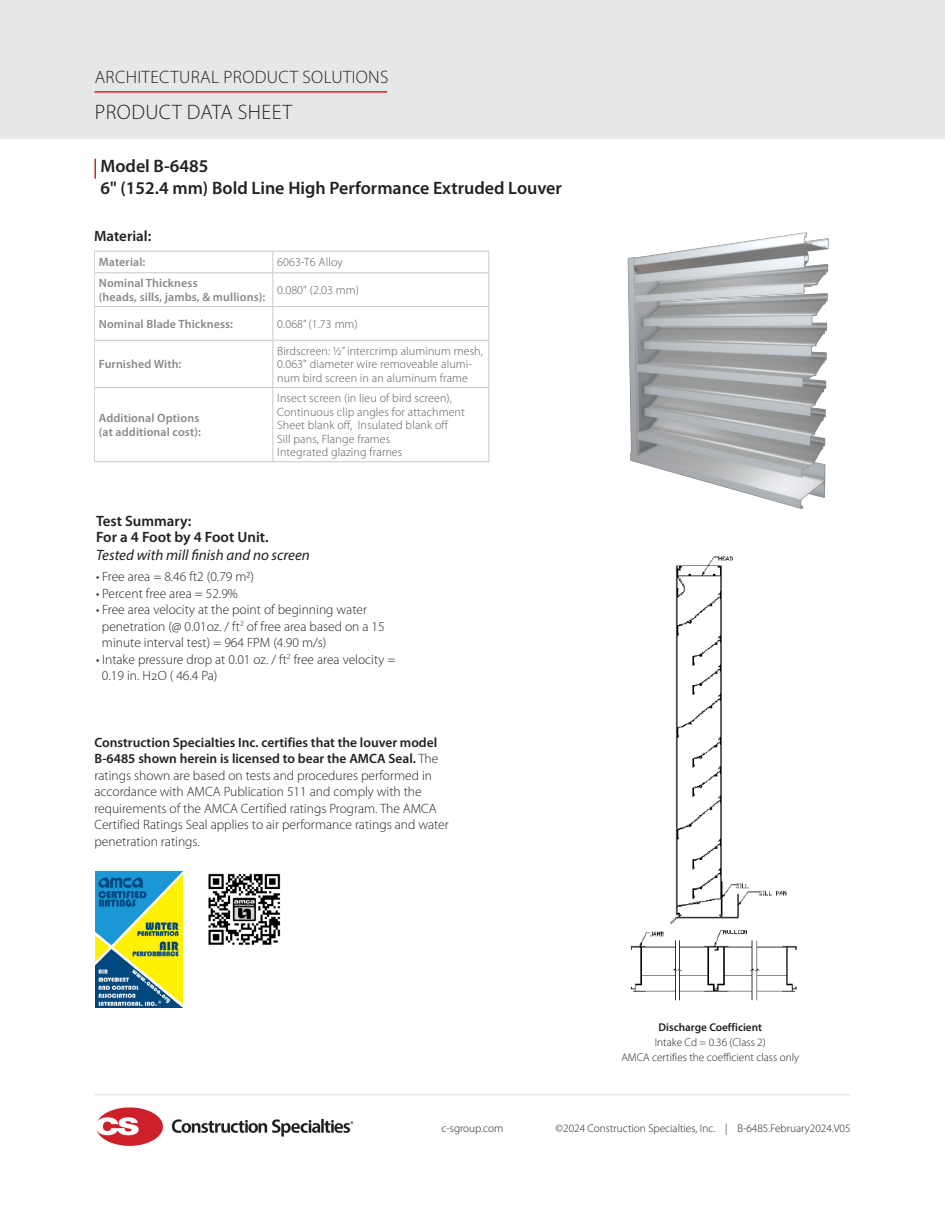
<style>
.page{position:relative;width:945px;height:1215px;background:#fff}
.page>*{position:absolute;margin:0;border:0;box-sizing:border-box;transform-origin:0 0}
.t1{font:300 21px "Myriad Pro";letter-spacing:.02em;color:#231f20}
.Product_Name{font:600 18px "Myriad Pro";color:#231f20}
.t2{font:300 18px "Myriad Pro";letter-spacing:.02em;color:#231f20}
.t3{font:600 15px "Myriad Pro";color:#231f20}
.t4{font:italic 15px "Myriad Pro";color:#231f20}
.t5{font:300 13.5px/16.5px "Myriad Pro";color:#231f20}
.Light_Body_Copy__11pt{font:300 12px/13.5px "Myriad Pro";letter-spacing:.01em;color:#57585a}
.Light_Body_Copy__11pt-2{font:600 12px "Myriad Pro";letter-spacing:.01em;color:#87898c}
.Product_Name-2{font:300 11.25px "Myriad Pro";color:#231f20}
.Product_Name-3{font:600 11.25px "Myriad Pro";color:#231f20}
.s1{font-weight:600}
</style>
<div class="page">
<hr style="left:94px;top:1094px;width:756px;height:1px;background:#e6e7e9">
<img style="left:96px;top:1107px;width:258px;height:39px">
<div style="left:0;top:0;width:945px;height:139px;background:#e6e7e9"></div>
<hr style="left:94px;top:91px;width:293px;height:2px;background:#d1232a">
<hr style="left:94px;top:159px;width:2px;height:20px;background:#d1232a">
<img style="left:208px;top:873px;width:73px;height:72px">
<img style="left:627px;top:232px;width:202px;height:277px">
<img style="left:630px;top:556px;width:167px;height:445px">
<hr style="left:94px;top:251px;width:179px;height:1px;background:#c7c8ca">
<hr style="left:273px;top:251px;width:216px;height:1px;background:#c7c8ca">
<svg style="left:488px;top:252px;width:1px;height:20px"></svg>
<hr style="left:95px;top:272px;width:178px;height:1px;background:#c7c8ca">
<hr style="left:273px;top:272px;width:216px;height:1px;background:#c7c8ca">
<hr style="left:488px;top:273px;width:1px;height:33px;background:#c7c8ca">
<hr style="left:273px;top:306px;width:216px;height:1px;background:#c7c8ca">
<hr style="left:488px;top:307px;width:1px;height:33px;background:#c7c8ca">
<hr style="left:273px;top:340px;width:216px;height:1px;background:#c7c8ca">
<hr style="left:488px;top:341px;width:1px;height:46px;background:#c7c8ca">
<hr style="left:273px;top:387px;width:216px;height:1px;background:#c7c8ca">
<hr style="left:488px;top:388px;width:1px;height:73px;background:#c7c8ca">
<hr style="left:273px;top:461px;width:216px;height:1px;background:#c7c8ca">
<svg style="left:94px;top:252px;width:1px;height:21px"></svg>
<hr style="left:94px;top:273px;width:1px;height:34px;background:#d1d2d4">
<hr style="left:94px;top:307px;width:1px;height:33px;background:#d1d2d4">
<hr style="left:94px;top:340px;width:1px;height:48px;background:#d1d2d4">
<hr style="left:94px;top:388px;width:1px;height:73px;background:#d1d2d4">
<svg style="left:272px;top:252px;width:1px;height:20px"></svg>
<hr style="left:272px;top:273px;width:1px;height:33px;background:#c7c8ca">
<hr style="left:95px;top:306px;width:178px;height:1px;background:#c7c8ca">
<hr style="left:272px;top:307px;width:1px;height:33px;background:#c7c8ca">
<hr style="left:95px;top:340px;width:178px;height:1px;background:#c7c8ca">
<hr style="left:272px;top:341px;width:1px;height:46px;background:#c7c8ca">
<hr style="left:95px;top:387px;width:178px;height:1px;background:#c7c8ca">
<hr style="left:272px;top:388px;width:1px;height:73px;background:#c7c8ca">
<hr style="left:94px;top:461px;width:179px;height:1px;background:#c7c8ca">
<img style="left:95px;top:872px;width:88px;height:135px">
<h2 class="t2" style="left:95px;top:66px;width:295px">ARCHITECTURAL PRODUCT SOLUTIONS</h2>
<p class="t1" style="left:95px;top:99px;width:199px">PRODUCT DATA SHEET</p>
<p class="Product_Name" style="left:100px;top:155px;width:110px">Model B-6485</p>
<p class="Product_Name" style="left:100px;top:176px;width:463px">6" (152.4 mm) Bold Line High Performance Extruded Louver</p>
<p class="t3" style="left:94px;top:226px;width:59px">Material:</p>
<p class="Light_Body_Copy__11pt-2" style="left:99px;top:255px;width:48px">Material:</p>
<p class="Light_Body_Copy__11pt" style="left:277px;top:256px;width:67px">6063-T6 Alloy</p>
<p class="Light_Body_Copy__11pt-2" style="left:99px;top:276px;width:100px">Nominal Thickness</p>
<p class="Light_Body_Copy__11pt-2" style="left:99px;top:289px;width:168px">(heads, sills, jambs, &amp; mullions):</p>
<p class="Light_Body_Copy__11pt" style="left:277px;top:283px;width:83px">0.080" (2.03 mm)</p>
<p class="Light_Body_Copy__11pt-2" style="left:99px;top:316px;width:136px">Nominal Blade Thickness:</p>
<p class="Light_Body_Copy__11pt" style="left:277px;top:317px;width:82px">0.068” (1.73 mm)</p>
<p class="Light_Body_Copy__11pt-2" style="left:99px;top:357px;width:84px">Furnished With:</p>
<p class="Light_Body_Copy__11pt" style="left:277px;top:344px;width:207px">Birdscreen: ½” intercrimp aluminum mesh,<br>0.063" diameter wire removeable alumi&shy;num bird screen in an aluminum frame</p>
<p class="Light_Body_Copy__11pt-2" style="left:99px;top:411px;width:102px">Additional Options</p>
<p class="Light_Body_Copy__11pt-2" style="left:99px;top:424px;width:104px">(at additional cost):</p>
<p class="Light_Body_Copy__11pt" style="left:277px;top:391px;width:176px">Insect screen (in lieu of bird screen),</p>
<p class="Light_Body_Copy__11pt" style="left:277px;top:405px;width:189px">Continuous clip angles for attachment<br>Sheet blank off, Insulated blank off</p>
<p class="Light_Body_Copy__11pt" style="left:277px;top:432px;width:115px">Sill pans, Flange frames</p>
<p class="Light_Body_Copy__11pt" style="left:277px;top:445px;width:127px">Integrated glazing frames</p>
<p class="t3" style="left:96px;top:511px;width:97px">Test Summary:</p>
<p class="t3" style="left:96px;top:528px;width:174px">For a 4 Foot by 4 Foot Unit.</p>
<p class="t4" style="left:96px;top:546px;width:215px">Tested with mill finish and no screen</p>
<p class="t5" style="left:96px;top:568px;width:159px">• Free area = 8.46 ft2 (0.79 m2)</p>
<p class="t5" style="left:96px;top:585px;width:143px">• Percent free area = 52.9%</p>
<p class="t5" style="left:96px;top:601px;width:273px">• Free area velocity at the point of beginning water</p>
<p class="t5" style="left:102px;top:618px;width:284px">penetration (@ 0.01oz. / ft<sup>2</sup> of free area based on a 15</p>
<p class="t5" style="left:102px;top:634px;width:226px">minute interval test) = 964 FPM (4.90 m/s)</p>
<p class="t5" style="left:96px;top:651px;width:301px">• Intake pressure drop at 0.01 oz. / ft<sup>2</sup> free area velocity =</p>
<p class="t5" style="left:102px;top:667px;width:117px">0.19 in. H2O ( 46.4 Pa)</p>
<p class="t5" style="left:94px;top:734px;width:356px"><span class="s1">Construction Specialties Inc. certifies that the louver model B-6485 shown herein is licensed to bear the AMCA Seal.</span> The ratings shown are based on tests and procedures performed in accordance with AMCA Publication 511 and comply with the requirements of the AMCA Certified ratings Program. The AMCA Certified Ratings Seal applies to air performance ratings and water penetration ratings.</p>
<p class="Product_Name-2" style="left:442px;top:1122px;width:63px">c-sgroup.com</p>
<p class="Product_Name-3" style="left:658px;top:1020px;width:105px">Discharge Coefficient</p>
<p class="Product_Name-2" style="left:655px;top:1035px;width:113px">Intake Cd = 0.36 (Class 2)</p>
<p class="Product_Name-2" style="left:621px;top:1050px;width:179px">AMCA certifies the coefficient class only</p>
<p class="Product_Name-2" style="left:556px;top:1122px;width:296px">©2024 Construction Specialties, Inc. | B-6485.February2024.V05</p>
</div>
